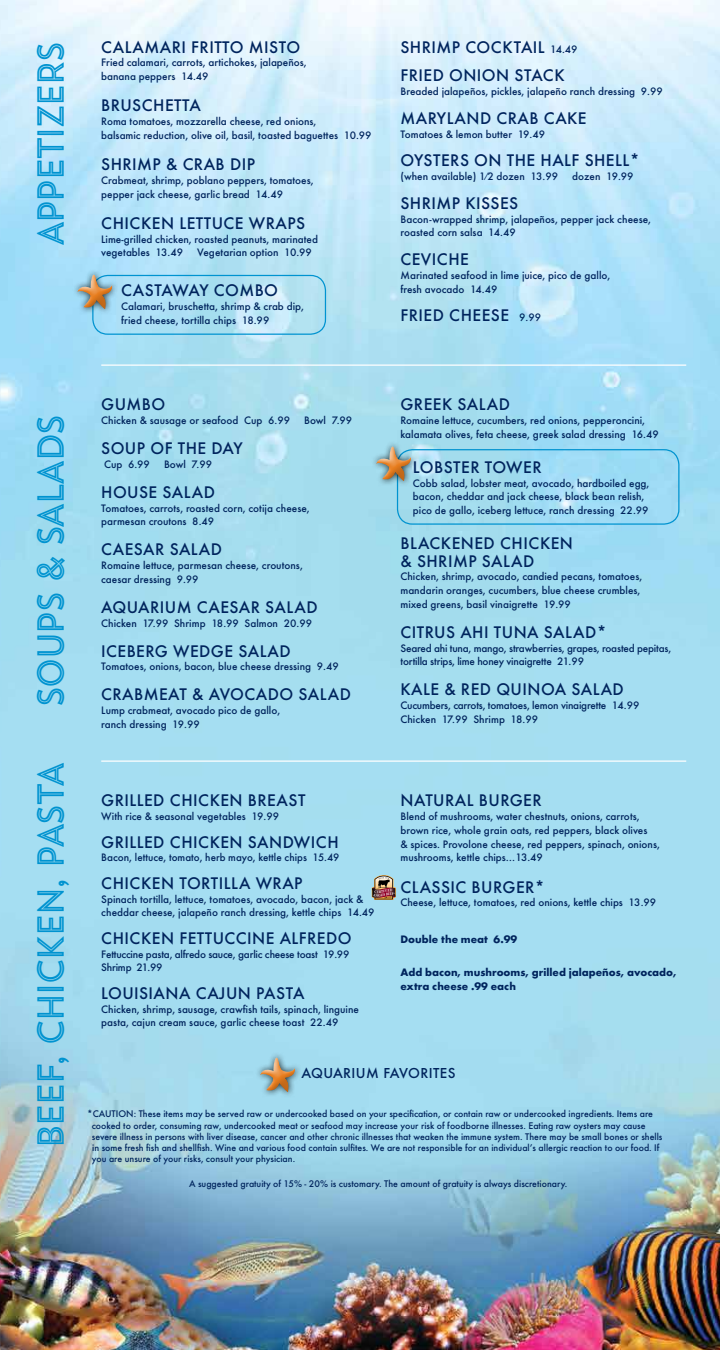
<style>
.page{position:relative;width:720px;height:1350px;background:#fff}
.page>*{position:absolute;margin:0;border:0;box-sizing:border-box;transform-origin:0 0}
.t1{font:37.5px "Trend Sans Five";letter-spacing:-.1em;color:#0093d0;scale:.9 1}
.t2{font:500 17.5px/28.8px "Futura T";letter-spacing:.025em;color:#00245d}
.t3{font:500 15px "Futura T";letter-spacing:.025em;color:#00245d}
.t4{font:500 11.25px/13.8px "Futura T";color:#00245d}
.t5{font:500 11.25px/13.8px "Futura T";letter-spacing:-.02em;color:#00245d}
.t6{font:700 11.25px/13.8px "Futura T";color:#00245d}
.t7{font:500 10px/11.2px "Futura T";color:#00245d}
.s1{font-size:11.25px}
</style>
<div class="page">
<img style="left:0;top:0;width:720px;height:1350px">
<hr style="left:101px;top:364px;width:585px;height:2px;background:#fff">
<hr style="left:101px;top:760px;width:585px;height:2px;background:#fff">
<svg style="left:372px;top:875px;width:24px;height:25px"></svg>
<div style="left:397px;top:449px;width:282px;height:76px;border:1px solid #0093d0;border-radius:15px"></div>
<div style="left:371px;top:441px;width:47px;height:47px;background:#000;opacity:.75"></div>
<svg style="left:413px;top:444px;width:1px;height:38px"></svg>
<div style="left:376px;top:444px;width:37px;height:38px;background:#000;opacity:.19"></div>
<div style="left:255px;top:1052px;width:47px;height:47px;background:#000;opacity:.75"></div>
<div style="left:260px;top:1055px;width:38px;height:38px;background:#000;opacity:.19"></div>
<div style="left:92px;top:275px;width:234px;height:60px;border:1px solid #0093d0;border-radius:15px"></div>
<div style="left:72px;top:269px;width:47px;height:47px;background:#000;opacity:.75"></div>
<div style="left:77px;top:272px;width:38px;height:38px;background:#000;opacity:.19"></div>
<h1 class="t1" style="left:27px;top:247px;width:231px;rotate:-90deg">APPETIZERS</h1>
<h2 class="t2" style="left:101px;top:32px;width:200px">CALAMARI FRITTO MISTO</h2>
<p class="t4" style="left:101px;top:56px;width:207px">Fried calamari, carrots, artichokes, jalapeños, banana peppers 14.49</p>
<h2 class="t2" style="left:101px;top:91px;width:101px">BRUSCHETTA</h2>
<p class="t4" style="left:101px;top:114px;width:272px">Roma tomatoes, mozzarella cheese, red onions,<br>balsamic reduction, olive oil, basil, toasted baguettes 10.99</p>
<h2 class="t2" style="left:101px;top:150px;width:155px">SHRIMP &amp; CRAB DIP</h2>
<p class="t4" style="left:101px;top:173px;width:214px">Crabmeat, shrimp, poblano peppers, tomatoes, pepper jack cheese, garlic bread 14.49</p>
<h2 class="t2" style="left:101px;top:208px;width:205px">CHICKEN LETTUCE WRAPS</h2>
<p class="t4" style="left:101px;top:232px;width:218px">Lime-grilled chicken, roasted peanuts, marinated vegetables 13.49</p>
<p class="t4" style="left:197px;top:246px;width:116px">Vegetarian option 10.99</p>
<h2 class="t2" style="left:121px;top:276px;width:158px">CASTAWAY COMBO</h2>
<p class="t4" style="left:121px;top:299px;width:184px">Calamari, bruschetta, shrimp &amp; crab dip, fried cheese, tortilla chips 18.99</p>
<h2 class="t2" style="left:400px;top:32px;width:179px">SHRIMP COCKTAIL <span class="s1">14.49<br></span>FRIED ONION STACK</h2>
<p class="t4" style="left:400px;top:84px;width:264px">Breaded jalapeños, pickles, jalapeño ranch dressing 9.99</p>
<h2 class="t2" style="left:400px;top:103px;width:188px">MARYLAND CRAB CAKE</h2>
<p class="t4" style="left:400px;top:127px;width:146px">Tomatoes &amp; lemon butter 19.49</p>
<h2 class="t2" style="left:400px;top:146px;width:241px">OYSTERS ON THE HALF SHELL*</h2>
<p class="t4" style="left:400px;top:169px;width:159px">(when available) 1⁄2 dozen 13.99</p>
<p class="t4" style="left:572px;top:169px;width:63px">dozen 19.99</p>
<h2 class="t2" style="left:400px;top:188px;width:119px">SHRIMP KISSES</h2>
<p class="t4" style="left:400px;top:212px;width:252px">Bacon-wrapped shrimp, jalapeños, pepper jack cheese, roasted corn salsa 14.49</p>
<h2 class="t2" style="left:400px;top:245px;width:70px">CEVICHE</h2>
<p class="t4" style="left:400px;top:268px;width:211px">Marinated seafood in lime juice, pico de gallo, fresh avocado 14.49</p>
<h2 class="t2" style="left:400px;top:301px;width:142px">FRIED CHEESE <span class="s1">9.99</span></h2>
<h1 class="t1" style="left:27px;top:708px;width:329px;rotate:-90deg">SOUPS &amp; SALADS</h1>
<h1 class="t1" style="left:27px;top:1149px;width:433px;rotate:-90deg">BEEF, CHICKEN, PASTA</h1>
<h2 class="t2" style="left:101px;top:390px;width:65px">GUMBO</h2>
<p class="t4" style="left:101px;top:413px;width:190px">Chicken &amp; sausage or seafood Cup 6.99</p>
<p class="t4" style="left:304px;top:413px;width:50px">Bowl 7.99</p>
<h2 class="t2" style="left:101px;top:434px;width:143px">SOUP OF THE DAY</h2>
<p class="t4" style="left:104px;top:457px;width:47px">Cup 6.99</p>
<p class="t4" style="left:164px;top:457px;width:50px">Bowl 7.99</p>
<h2 class="t2" style="left:101px;top:477px;width:115px">HOUSE SALAD</h2>
<p class="t4" style="left:101px;top:501px;width:210px">Tomatoes, carrots, roasted corn, cotija cheese, parmesan croutons 8.49</p>
<h2 class="t2" style="left:101px;top:535px;width:122px">CAESAR SALAD</h2>
<p class="t4" style="left:101px;top:558px;width:203px">Romaine lettuce, parmesan cheese, croutons, caesar dressing 9.99</p>
<h2 class="t2" style="left:101px;top:592px;width:218px">AQUARIUM CAESAR SALAD</h2>
<p class="t4" style="left:101px;top:616px;width:212px">Chicken 17.99 Shrimp 18.99 Salmon 20.99</p>
<h2 class="t2" style="left:101px;top:636px;width:191px">ICEBERG WEDGE SALAD</h2>
<p class="t4" style="left:101px;top:660px;width:239px">Tomatoes, onions, bacon, blue cheese dressing 9.49</p>
<h2 class="t2" style="left:101px;top:680px;width:251px">CRABMEAT &amp; AVOCADO SALAD</h2>
<p class="t4" style="left:101px;top:703px;width:180px">Lump crabmeat, avocado pico de gallo, ranch dressing 19.99</p>
<h2 class="t2" style="left:101px;top:786px;width:206px">GRILLED CHICKEN BREAST</h2>
<p class="t4" style="left:101px;top:809px;width:179px">With rice &amp; seasonal vegetables 19.99</p>
<h2 class="t2" style="left:101px;top:827px;width:239px">GRILLED CHICKEN SANDWICH</h2>
<p class="t4" style="left:101px;top:851px;width:240px">Bacon, lettuce, tomato, herb mayo, kettle chips 15.49</p>
<h2 class="t2" style="left:101px;top:868px;width:203px">CHICKEN TORTILLA WRAP</h2>
<p class="t4" style="left:101px;top:892px;width:275px">Spinach tortilla, lettuce, tomatoes, avocado, bacon, jack &amp; cheddar cheese, jalapeño ranch dressing, kettle chips 14.49</p>
<h2 class="t2" style="left:101px;top:923px;width:252px">CHICKEN FETTUCCINE ALFREDO</h2>
<p class="t5" style="left:101px;top:947px;width:250px">Fettuccine pasta, alfredo sauce, garlic cheese toast 19.99<br>Shrimp 21.99</p>
<h2 class="t2" style="left:101px;top:978px;width:205px">LOUISIANA CAJUN PASTA</h2>
<p class="t4" style="left:101px;top:1002px;width:259px">Chicken, shrimp, sausage, crawfish tails, spinach, linguine pasta, cajun cream sauce, garlic cheese toast 22.49</p>
<h2 class="t2" style="left:400px;top:390px;width:111px">GREEK SALAD</h2>
<p class="t4" style="left:400px;top:413px;width:260px">Romaine lettuce, cucumbers, red onions, pepperoncini, kalamata olives, feta cheese, greek salad dressing 16.49</p>
<h2 class="t2" style="left:413px;top:452px;width:130px">LOBSTER TOWER</h2>
<p class="t4" style="left:413px;top:476px;width:238px">Cobb salad, lobster meat, avocado, hardboiled egg, bacon, cheddar and jack cheese, black bean relish, pico de gallo, iceberg lettuce, ranch dressing 22.99</p>
<h2 class="t2" style="left:400px;top:534px;width:174px;line-height:17.5px">BLACKENED CHICKEN &amp; SHRIMP SALAD</h2>
<p class="t4" style="left:400px;top:570px;width:243px">Chicken, shrimp, avocado, candied pecans, tomatoes, mandarin oranges, cucumbers, blue cheese crumbles, mixed greens, basil vinaigrette 19.99</p>
<h2 class="t2" style="left:400px;top:617px;width:208px">CITRUS AHI TUNA SALAD*</h2>
<p class="t5" style="left:400px;top:641px;width:272px">Seared ahi tuna, mango, strawberries, grapes, roasted pepitas, tortilla strips, lime honey vinaigrette 21.99</p>
<h2 class="t2" style="left:400px;top:675px;width:225px">KALE &amp; RED QUINOA SALAD</h2>
<p class="t5" style="left:400px;top:698px;width:240px">Cucumbers, carrots, tomatoes, lemon vinaigrette 14.99<br>Chicken 17.99 Shrimp 18.99</p>
<h2 class="t2" style="left:400px;top:786px;width:143px">NATURAL BURGER</h2>
<p class="t4" style="left:400px;top:809px;width:261px">Blend of mushrooms, water chestnuts, onions, carrots, brown rice, whole grain oats, red peppers, black olives<br>&amp; spices. Provolone cheese, red peppers, spinach, onions, mushrooms, kettle chips…13.49</p>
<h2 class="t2" style="left:400px;top:872px;width:146px">CLASSIC BURGER*</h2>
<p class="t4" style="left:400px;top:896px;width:257px">Cheese, lettuce, tomatoes, red onions, kettle chips 13.99</p>
<p class="t6" style="left:400px;top:932px;width:118px">Double the meat 6.99</p>
<p class="t6" style="left:400px;top:966px;width:278px">Add bacon, mushrooms, grilled jalapeños, avocado, extra cheese .99 each</p>
<h3 class="t3" style="left:301px;top:1065px;width:156px">AQUARIUM FAVORITES</h3>
<p class="t7" style="left:92px;top:1108px;width:572px;text-indent:-5px">*CAUTION: These items may be served raw or undercooked based on your specification, or contain raw or undercooked ingredients. Items are cooked to order, consuming raw, undercooked meat or seafood may increase your risk of foodborne illnesses. Eating raw oysters may cause severe illness in persons with liver disease, cancer and other chronic illnesses that weaken the immune system. There may be small bones or shells in some fresh fish and shellfish. Wine and various food contain sulfites. We are not responsible for an individual’s allergic reaction to our food. If you are unsure of your risks, consult your physician.</p>
<p class="t7" style="left:189px;top:1178px;width:380px">A suggested gratuity of 15% - 20% is customary. The amount of gratuity is always discretionary.</p>
</div>
